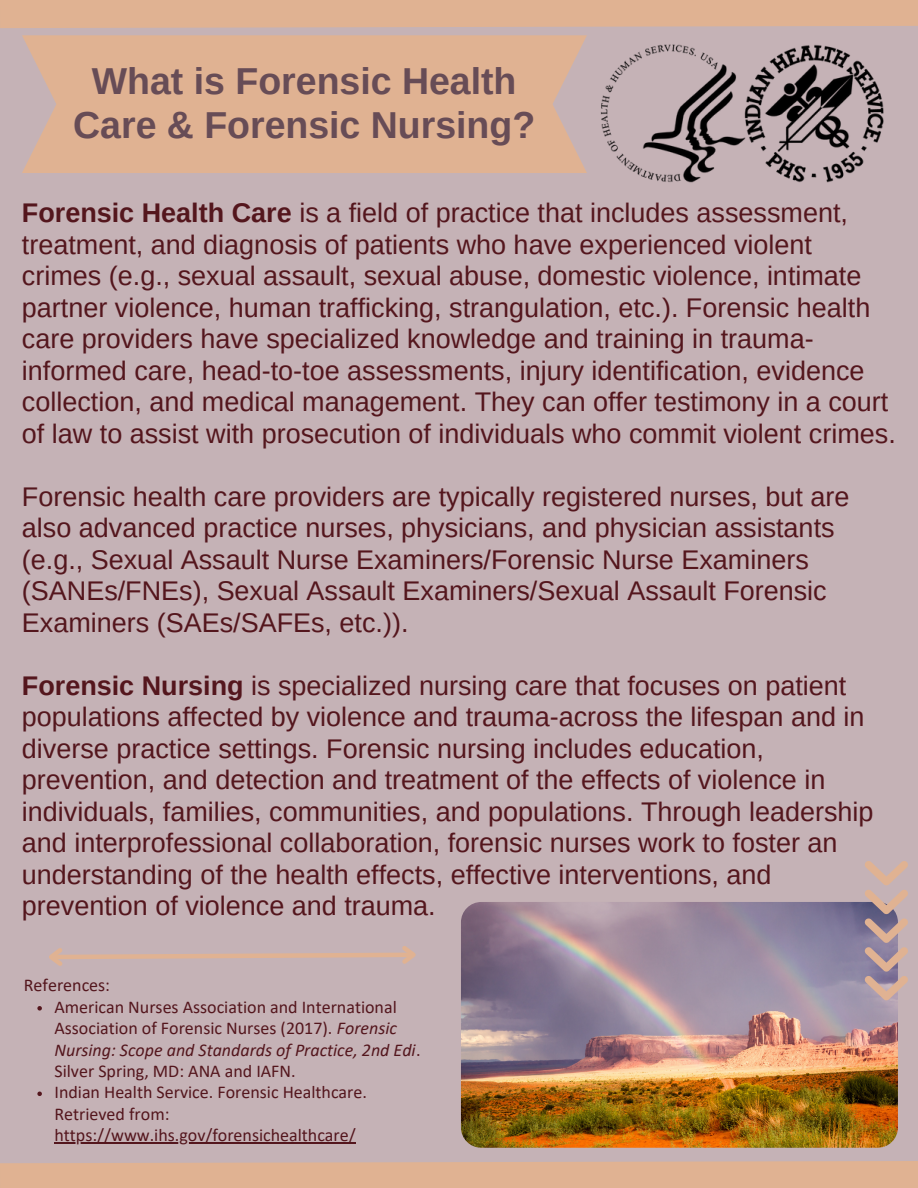
<style>
.page{position:relative;width:918px;height:1188px;background:#c5b2b6}
.page>*{position:absolute;margin:0;border:0;box-sizing:border-box;transform-origin:0 0}
.t1{font:700 37.5px/43.8px "Arimo";color:#674c56;text-align:center}
.t2{font:27px/31.5px "Arimo";color:#54161d}
.t3{font:18px/21.3px "Calibri";color:#54161d}
.s1{font-weight:700}
.s2{font-style:italic}
</style>
<div class="page">
<img style="left:461px;top:902px;width:437px;height:246px;border-radius:20px">
<img style="left:600px;top:54px;width:284px;height:129px">
<svg style="left:0;top:0;width:918px;height:54px"></svg>
<svg style="left:0;top:1135px;width:918px;height:53px"></svg>
<svg style="left:865px;top:861px;width:43px;height:140px"></svg>
<div style="left:22px;top:35px;width:565px;height:138px;background:#e0b292"></div>
<svg style="left:49px;top:946px;width:367px;height:20px"></svg>
<svg style="left:37px;top:1006px;width:5px;height:5px"></svg>
<svg style="left:37px;top:1092px;width:5px;height:4px"></svg>
<hr style="left:54px;top:1142px;width:302px;height:1px;background:#54161d">
<h2 class="t1" style="left:73px;top:59px;width:464px">What is Forensic Health<br>Care &amp; Forensic Nursing?</h2>
<p class="t2" style="left:22px;top:197px;width:875px"><span class="s1">Forensic Health Care</span> is a field of practice that includes assessment, treatment, and diagnosis of patients who have experienced violent crimes (e.g., sexual assault, sexual abuse, domestic violence, intimate partner violence, human trafficking, strangulation, etc.). Forensic health care providers have specialized knowledge and training in trauma&shy;informed care, head-to-toe assessments, injury identification, evidence collection, and medical management. They can offer testimony in a court of law to assist with prosecution of individuals who commit violent crimes.</p>
<p class="t2" style="left:22px;top:480px;width:829px">Forensic health care providers are typically registered nurses, but are also advanced practice nurses, physicians, and physician assistants (e.g., Sexual Assault Nurse Examiners/Forensic Nurse Examiners (SANEs/FNEs), Sexual Assault Examiners/Sexual Assault Forensic Examiners (SAEs/SAFEs, etc.)).</p>
<p class="t2" style="left:22px;top:669px;width:853px"><span class="s1">Forensic Nursing</span> is specialized nursing care that focuses on patient populations affected by violence and trauma-across the lifespan and in diverse practice settings. Forensic nursing includes education, prevention, and detection and treatment of the effects of violence in individuals, families, communities, and populations. Through leadership and interprofessional collaboration, forensic nurses work to foster an understanding of the health effects, effective interventions, and prevention of violence and trauma.</p>
<p class="t3" style="left:24px;top:976px;width:88px">References:</p>
<p class="t3" style="left:54px;top:998px;width:368px">American Nurses Association and International Association of Forensic Nurses (2017). <span class="s2">Forensic Nursing: Scope and Standards of Practice, 2nd Edi</span>.<br>Silver Spring, MD: ANA and IAFN.</p>
<p class="t3" style="left:54px;top:1083px;width:314px">Indian Health Service. Forensic Healthcare.<br>Retrieved from: https://www.ihs.gov/forensichealthcare/</p>
</div>
